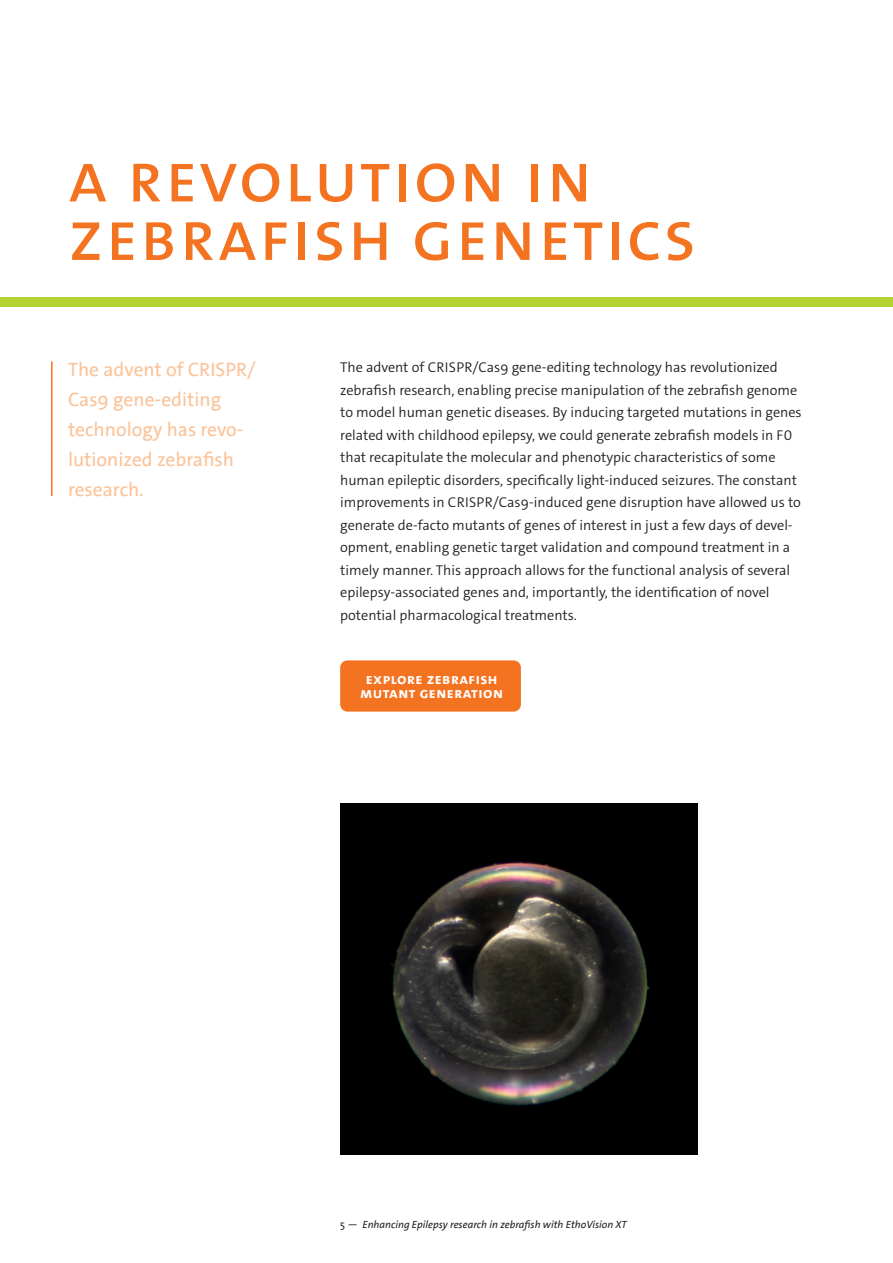
<style>
.page{position:relative;width:893px;height:1263px;background:#fff}
.page>*{position:absolute;margin:0;border:0;box-sizing:border-box;transform-origin:0 0}
.Paragraph_-_Title{font:72px/58.5px "The Sans Caps";letter-spacing:.025em;color:#f47321}
.t1{font:19.5px/30px "The Sans";color:#fbc398}
.Paragraaf_-_titel{font:15.3px/14.1px "The Sans Bold Caps";letter-spacing:.03em;color:#fff;text-align:center}
.Broodtekst{font:300 14.25px/22.5px "The Sans C2 s";color:#231f20}
.t2{font:italic 10.5px "The Sans";color:#231f20}
.s1{font-style:normal}
</style>
<div class="page">
<div style="left:0;top:298px;width:893px;height:9px;background:#b3d234"></div>
<hr style="left:51px;top:361px;width:2px;height:135px;background:#f47321">
<img style="left:340px;top:804px;width:357px;height:350px">
<div style="left:340px;top:660px;width:181px;height:52px;background:#f47321;border-radius:7px"></div>
<p class="Paragraph_-_Title" style="left:68px;top:148px;width:630px">a revolution in zebrafish genetics</p>
<p class="t1" style="left:68px;top:354px;width:189px">The advent of CRISPR/<br>Cas9 gene-editing technology has revo&shy;lutionized zebrafish research.</p>
<p class="Broodtekst" style="left:340px;top:356px;width:463px">The advent of CRISPR/Cas9 gene-editing technology has revolutionized zebrafish research, enabling precise manipulation of the zebrafish genome to model human genetic diseases. By inducing targeted mutations in genes related with childhood epilepsy, we could generate zebrafish models in F0 that recapitulate the molecular and phenotypic characteristics of some human epileptic disorders, specifically light-induced seizures. The constant improvements in CRISPR/Cas9-induced gene disruption have allowed us to generate de-facto mutants of genes of interest in just a few days of devel&shy;opment, enabling genetic target validation and compound treatment in a timely manner. This approach allows for the functional analysis of several epilepsy-associated genes and, importantly, the identification of novel potential pharmacological treatments.</p>
<p class="Paragraaf_-_titel" style="left:360px;top:672px;width:144px">explore zebrafish mutant generation</p>
<p class="t2" style="left:340px;top:1218px;width:288px"><span class="s1">5 —</span> Enhancing Epilepsy research in zebrafish with EthoVision XT</p>
</div>
